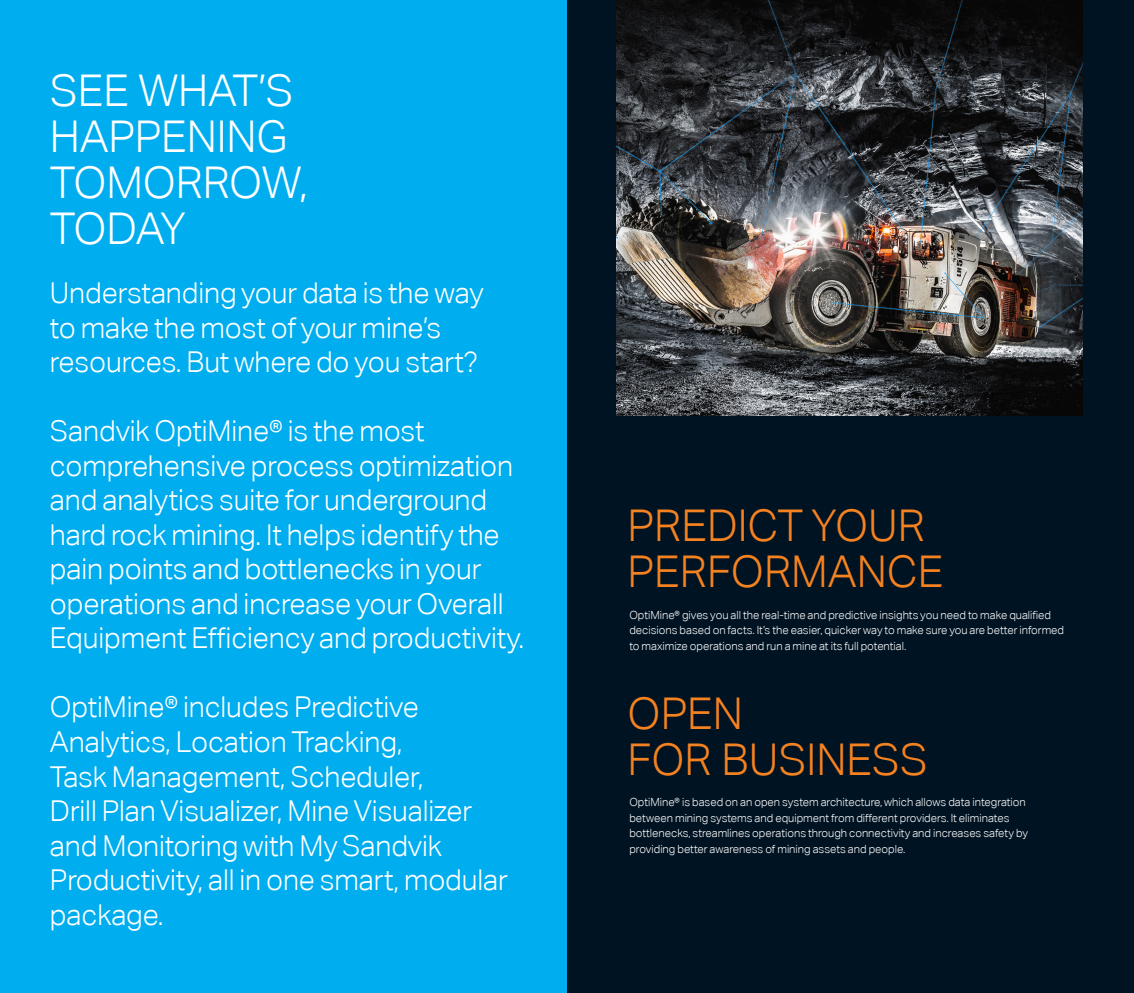
<style>
.page{position:relative;width:1134px;height:993px;background:#fff}
.page>*{position:absolute;margin:0;border:0;box-sizing:border-box;transform-origin:0 0}
.Large_headline{font:300 43.75px/46px "Aktiv Grotesk Corp";color:#f58220}
.Large_headline-2{font:300 43.75px/46px "Aktiv Grotesk Corp";letter-spacing:-.005em;color:#fff}
.t1{font:300 28.75px/34.5px "Aktiv Grotesk Corp";letter-spacing:-.005em;color:#fff}
.Body_text{font:300 11.25px/15.6px "Aktiv Grotesk Corp";color:#fff}
</style>
<div class="page">
<div style="left:567px;top:0;width:567px;height:992px;background:#001322"></div>
<div style="left:0;top:0;width:567px;height:992px;background:#00aeef"></div>
<img style="left:617px;top:0;width:465px;height:415px">
<p class="Large_headline-2" style="left:50px;top:67px;width:259px">SEE WHAT’S<br>HAPPENING<br>TOMORROW,<br>TODAY</p>
<p class="t1" style="left:50px;top:275px;width:435px">Understanding your data is the way to make the most of your mine’s resources. But where do you start?</p>
<p class="t1" style="left:50px;top:413px;width:476px">Sandvik OptiMine® is the most comprehensive process optimization and analytics suite for underground hard rock mining. It helps identify the pain points and bottlenecks in your operations and increase your Overall Equipment Efficiency and productivity.</p>
<p class="t1" style="left:50px;top:689px;width:370px">OptiMine® includes Predictive<br>Analytics, Location Tracking,</p>
<p class="t1" style="left:50px;top:758px;width:459px">Task Management, Scheduler,<br>Drill Plan Visualizer, Mine Visualizer and Monitoring with My Sandvik<br>Productivity, all in one smart, modular package.</p>
<p class="Large_headline" style="left:628px;top:502px;width:318px">PREDICT YOUR<br>PERFORMANCE</p>
<p class="Body_text" style="left:629px;top:606px;width:436px">OptiMine® gives you all the real-time and predictive insights you need to make qualified decisions based on facts. It’s the easier, quicker way to make sure you are better informed to maximize operations and run a mine at its full potential.</p>
<p class="Large_headline" style="left:628px;top:690px;width:302px">OPEN<br>FOR BUSINESS</p>
<p class="Body_text" style="left:629px;top:793px;width:400px">OptiMine® is based on an open system architecture, which allows data integration between mining systems and equipment from different providers. It eliminates bottlenecks, streamlines operations through connectivity and increases safety by providing better awareness of mining assets and people.</p>
</div>
